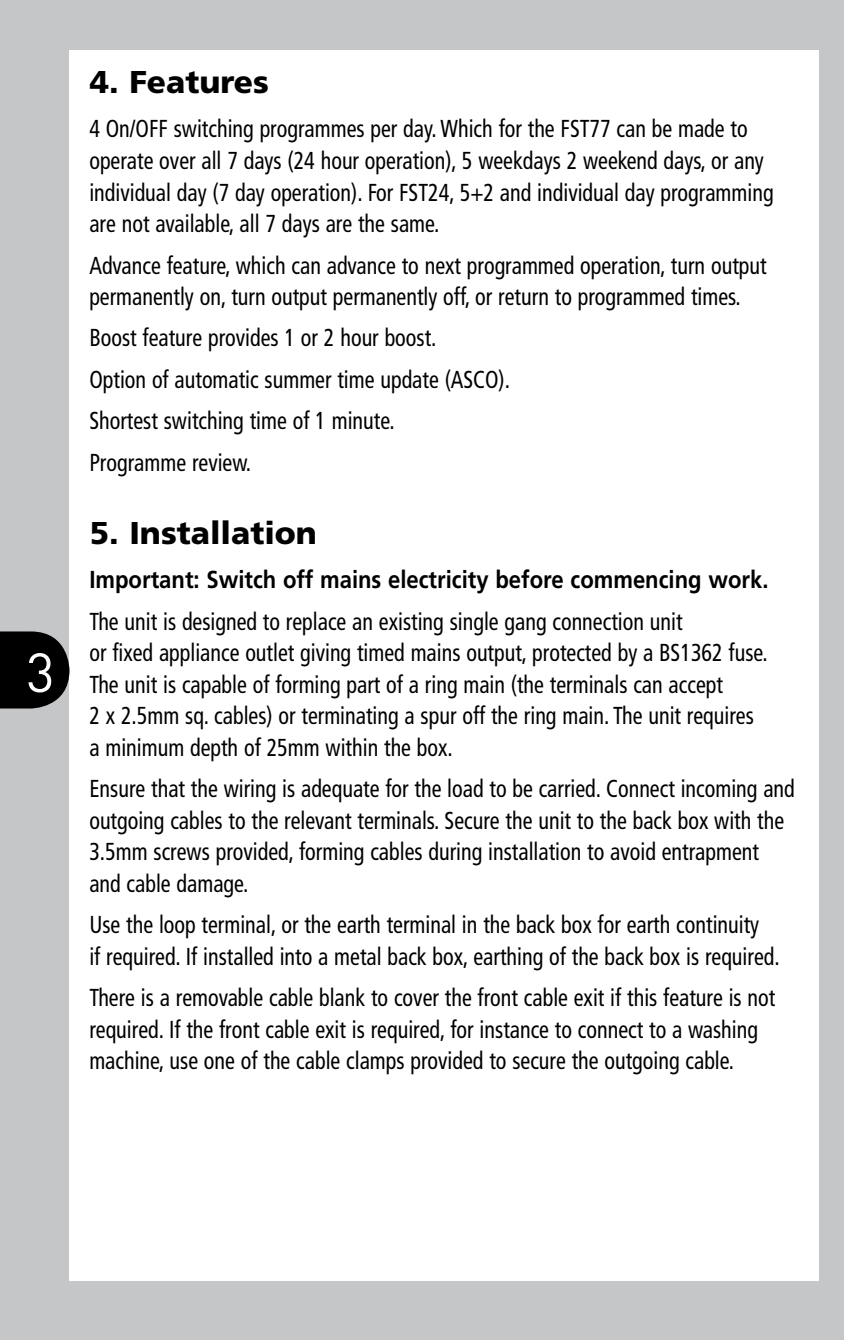
<style>
.page{position:relative;width:844px;height:1340px;background:#fff}
.page>*{position:absolute;margin:0;border:0;box-sizing:border-box;transform-origin:0 0}
.t1{font:54.25px "DIN";color:#fff}
.t2{font:900 31.5px "Frutiger LT";color:#000}
.t3{font:condensed 24.5px/31.5px "Frutiger LT";color:#000;scale:.9 1}
.t4{font:700 24.5px "Frutiger LT";color:#000;scale:.9 1}
</style>
<div class="page">
<div style="left:0;top:0;width:843px;height:1339px;background:#c5c6c8"></div>
<div style="left:69px;top:50px;width:750px;height:1230px;background:#fff"></div>
<svg style="left:0;top:631px;width:69px;height:77px;background:#151515"></svg>
<h1 class="t1" style="left:26px;top:638px;width:30px">3</h1>
<p class="t2" style="left:90px;top:63px;width:180px">4. Features</p>
<p class="t3" style="left:89px;top:113px;width:761px">4 On/OFF switching programmes per day. Which for the FST77 can be made to operate over all 7 days (24 hour operation), 5 weekdays 2 weekend days, or any individual day (7 day operation). For FST24, 5+2 and individual day programming are not available, all 7 days are the same.</p>
<p class="t3" style="left:89px;top:249px;width:753px">Advance feature, which can advance to next programmed operation, turn output permanently on, turn output permanently off, or return to programmed times.</p>
<p class="t3" style="left:89px;top:317px;width:469px;line-height:41.3px">Boost feature provides 1 or 2 hour boost.<br>Option of automatic summer time update (ASCO).<br>Shortest switching time of 1 minute.<br>Programme review.</p>
<p class="t2" style="left:90px;top:513px;width:228px">5. Installation</p>
<p class="t4" style="left:89px;top:565px;width:756px">Important: Switch off mains electricity before commencing work.</p>
<p class="t3" style="left:89px;top:605px;width:755px">The unit is designed to replace an existing single gang connection unit<br>or fixed appliance outlet giving timed mains output, protected by a BS1362 fuse.<br>The unit is capable of forming part of a ring main (the terminals can accept<br>2 x 2.5mm sq. cables) or terminating a spur off the ring main. The unit requires a minimum depth of 25mm within the box.</p>
<p class="t3" style="left:89px;top:773px;width:785px">Ensure that the wiring is adequate for the load to be carried. Connect incoming and outgoing cables to the relevant terminals. Secure the unit to the back box with the 3.5mm screws provided, forming cables during installation to avoid entrapment and cable damage.</p>
<p class="t3" style="left:89px;top:909px;width:768px">Use the loop terminal, or the earth terminal in the back box for earth continuity<br>if required. If installed into a metal back box, earthing of the back box is required.</p>
<p class="t3" style="left:89px;top:981px;width:763px">There is a removable cable blank to cover the front cable exit if this feature is not required. If the front cable exit is required, for instance to connect to a washing machine, use one of the cable clamps provided to secure the outgoing cable.</p>
</div>
